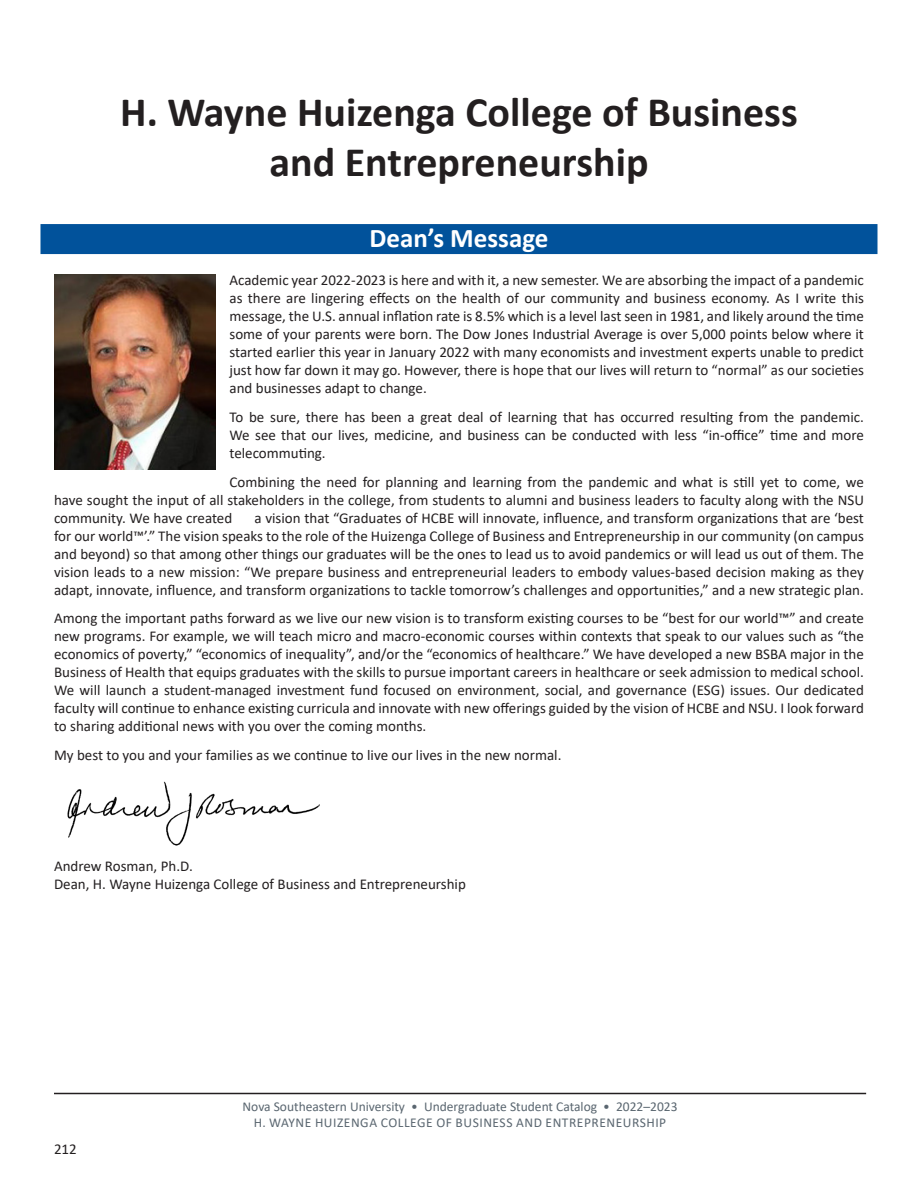
<style>
.page{position:relative;width:918px;height:1188px;background:#fff}
.page>*{position:absolute;margin:0;border:0;box-sizing:border-box;transform-origin:0 0}
.TITLE_COLL_repeat{font:700 42px/49.5px "Calibri";color:#231f20;text-align:center}
.HD_1{font:700 27px "Calibri";color:#fff}
.BODY--justified__1af{font:15px/18px "Calibri";color:#231f20;text-align:justify}
.BODY_just_none{font:15px "Calibri";color:#231f20}
.t1{font:13.5px/16.2px "Calibri";color:#5a6670;text-align:center}
</style>
<div class="page">
<hr style="left:54px;top:1093px;width:812px;height:1px;background:#231f20">
<div style="left:40px;top:224px;width:838px;height:30px;background:#01529b"></div>
<img style="left:54px;top:274px;width:162px;height:196px">
<img style="left:67px;top:781px;width:253px;height:65px">
<h1 class="TITLE_COLL_repeat" style="left:120px;top:87px;width:679px">H. Wayne Huizenga College of Business and Entrepreneurship</h1>
<h2 class="HD_1" style="left:370px;top:219px;width:180px">Dean’s Message</h2>
<p class="BODY--justified__1af" style="left:230px;top:271px;width:636px">Academic year 2022-2023 is here and with it, a new semester. We are absorbing the impact of a pandemic as there are lingering effects on the health of our community and business economy. As I write this message, the U.S. annual inflation rate is 8.5% which is a level last seen in 1981, and likely around the time some of your parents were born. The Dow Jones Industrial Average is over 5,000 points below where it started earlier this year in January 2022 with many economists and investment experts unable to predict just how far down it may go. However, there is hope that our lives will return to “normal” as our societies and businesses adapt to change.</p>
<p class="BODY--justified__1af" style="left:230px;top:407px;width:636px">To be sure, there has been a great deal of learning that has occurred resulting from the pandemic.<br>We see that our lives, medicine, and business can be conducted with less “in-office” time and more telecommuting.</p>
<p class="BODY--justified__1af" style="left:54px;top:472px;width:812px;text-indent:176px">Combining the need for planning and learning from the pandemic and what is still yet to come, we have sought the input of all stakeholders in the college, from students to alumni and business leaders to faculty along with the NSU community. We have created</p>
<p class="BODY--justified__1af" style="left:54px;top:508px;width:812px;text-indent:201px">a vision that “Graduates of HCBE will innovate, influence, and transform organizations that are ‘best for our world™’.” The vision speaks to the role of the Huizenga College of Business and Entrepreneurship in our community (on campus and beyond) so that among other things our graduates will be the ones to lead us to avoid pandemics or will lead us out of them. The vision leads to a new mission: “We prepare business and entrepreneurial leaders to embody values-based decision making as they adapt, innovate, influence, and transform organizations to tackle tomorrow’s challenges and opportunities,” and a new strategic plan.</p>
<p class="BODY--justified__1af" style="left:54px;top:609px;width:812px">Among the important paths forward as we live our new vision is to transform existing courses to be “best for our world™” and create new programs. For example, we will teach micro and macro-economic courses within contexts that speak to our values such as “the economics of poverty,” “economics of inequality”, and/or the “economics of healthcare.” We have developed a new BSBA major in the Business of Health that equips graduates with the skills to pursue important careers in healthcare or seek admission to medical school.<br>We will launch a student-managed investment fund focused on environment, social, and governance (ESG) issues. Our dedicated faculty will continue to enhance existing curricula and innovate with new offerings guided by the vision of HCBE and NSU. I look forward to sharing additional news with you over the coming months.</p>
<p class="BODY--justified__1af" style="left:54px;top:746px;width:509px">My best to you and your families as we continue to live our lives in the new normal.</p>
<p class="BODY_just_none" style="left:54px;top:856px;width:140px">Andrew Rosman, Ph.D.</p>
<p class="BODY--justified__1af" style="left:54px;top:875px;width:413px">Dean, H. Wayne Huizenga College of Business and Entrepreneurship</p>
<p class="BODY--justified__1af" style="left:54px;top:1139px;width:24px">212</p>
<p class="t1" style="left:243px;top:1098px;width:436px">Nova Southeastern University • Undergraduate Student Catalog • 2022–2023<br>H. WAYNE HUIZENGA COLLEGE OF BUSINESS AND ENTREPRENEURSHIP</p>
</div>
